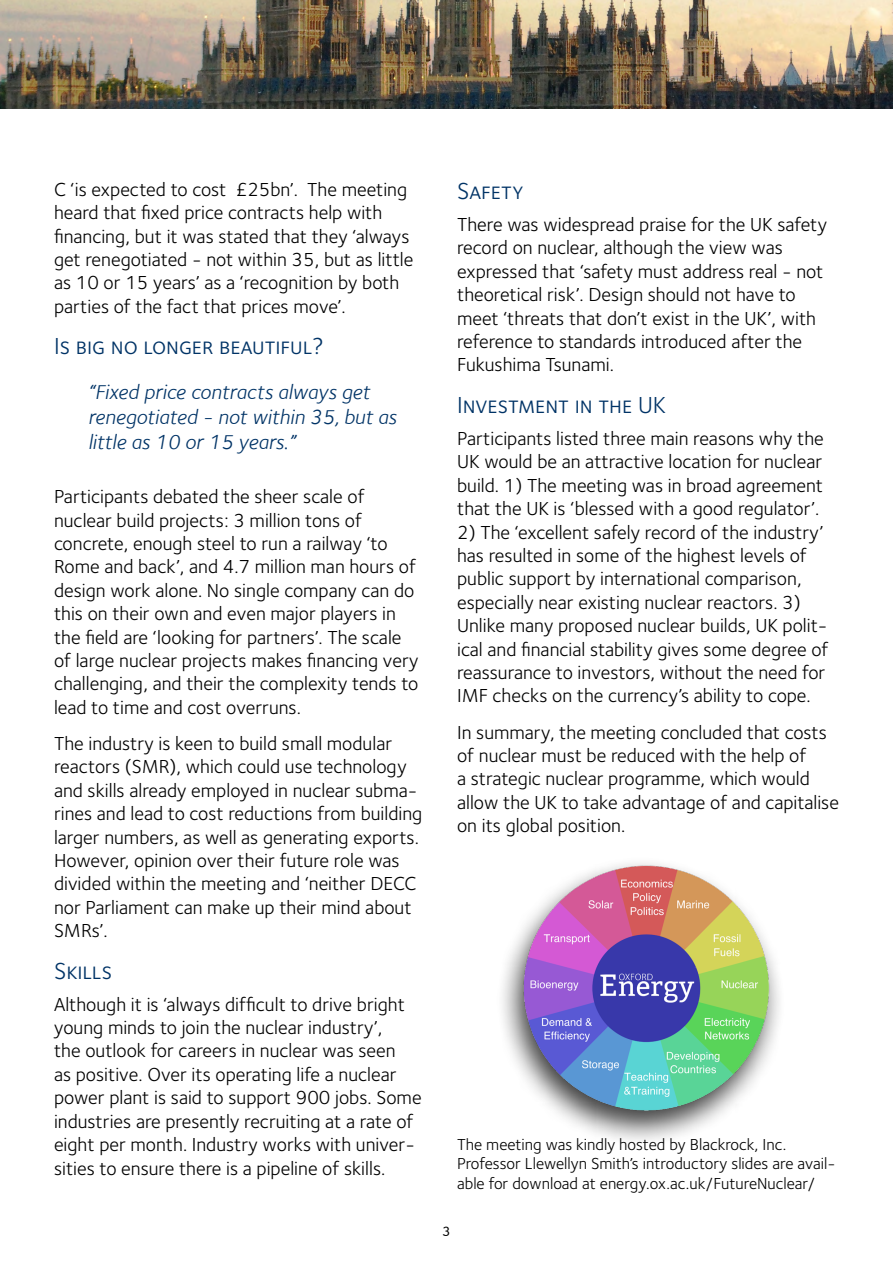
<style>
.page{position:relative;width:893px;height:1263px;background:#fff}
.page>*{position:absolute;margin:0;border:0;box-sizing:border-box;transform-origin:0 0}
.t1{font:24px "Foundry Sterling Book Expert";color:#036}
.t2{font:italic 21px/25.2px "Foundry Sterling";color:#036}
.t3{font:19.5px/23.4px "Foundry Sterling";color:#000}
.t4{font:16.5px/19.8px "Foundry Sterling";color:#000}
.t5{font:15px "Courier";color:#000}
</style>
<div class="page">
<div style="left:495px;top:856px;width:291px;height:291px;background:#000;opacity:.75"></div>
<img style="left:504px;top:856px;width:282px;height:271px">
<img style="left:0;top:0;width:893px;height:108px">
<p class="t3" style="left:54px;top:177px;width:361px">C ‘is expected to cost £25bn’. The meeting heard that fixed price contracts help with financing, but it was stated that they ‘always get renegotiated - not within 35, but as little as 10 or 15 years’ as a ‘recognition by both parties of the fact that prices move’.</p>
<p class="t1" style="left:54px;top:329px;width:272px">Is big no longer beautiful?</p>
<p class="t2" style="left:88px;top:379px;width:310px">“Fixed price contracts always get renegotiated - not within 35, but as little as 10 or 15 years.”</p>
<p class="t3" style="left:54px;top:484px;width:366px">Participants debated the sheer scale of nuclear build projects: 3 million tons of concrete, enough steel to run a railway ‘to Rome and back’, and 4.7 million man hours of design work alone. No single company can do this on their own and even major players in the field are ‘looking for partners’. The scale of large nuclear projects makes financing very challenging, and their the complexity tends to lead to time and cost overruns.</p>
<p class="t3" style="left:54px;top:731px;width:370px">The industry is keen to build small modular reactors (SMR), which could use technology and skills already employed in nuclear subma&shy;rines and lead to cost reductions from building larger numbers, as well as generating exports.<br>However, opinion over their future role was divided within the meeting and ‘neither DECC nor Parliament can make up their mind about SMRs’.</p>
<p class="t1" style="left:54px;top:954px;width:60px">Skills</p>
<p class="t3" style="left:54px;top:992px;width:369px">Although it is ‘always difficult to drive bright young minds to join the nuclear industry’,<br>the outlook for careers in nuclear was seen<br>as positive. Over its operating life a nuclear power plant is said to support 900 jobs. Some industries are presently recruiting at a rate of eight per month. Industry works with univer&shy;sities to ensure there is a pipeline of skills.</p>
<p class="t1" style="left:457px;top:174px;width:68px">Safety</p>
<p class="t3" style="left:457px;top:212px;width:372px">There was widespread praise for the UK safety record on nuclear, although the view was expressed that ‘safety must address real - not theoretical risk’. Design should not have to meet ‘threats that don’t exist in the UK’, with reference to standards introduced after the Fukushima Tsunami.</p>
<p class="t1" style="left:457px;top:388px;width:210px">Investment in the UK</p>
<p class="t3" style="left:457px;top:426px;width:368px;text-align:justify">Participants listed three main reasons why the UK would be an attractive location for nuclear build. 1) The meeting was in broad agreement that the UK is ‘blessed with a good regulator’.</p>
<p class="t3" style="left:457px;top:520px;width:373px">2) The ‘excellent safely record of the industry’ has resulted in some of the highest levels of public support by international comparison, especially near existing nuclear reactors. 3)<br>Unlike many proposed nuclear builds, UK polit&shy;ical and financial stability gives some degree of reassurance to investors, without the need for IMF checks on the currency’s ability to cope.</p>
<p class="t3" style="left:457px;top:720px;width:383px">In summary, the meeting concluded that costs of nuclear must be reduced with the help of<br>a strategic nuclear programme, which would allow the UK to take advantage of and capitalise on its global position.</p>
<p class="t4" style="left:457px;top:1134px;width:380px">The meeting was kindly hosted by Blackrock, Inc.<br>Professor Llewellyn Smith’s introductory slides are avail&shy;able for download at energy.ox.ac.uk/FutureNuclear/</p>
<p class="t5" style="left:442px;top:1220px;width:10px">3</p>
</div>
